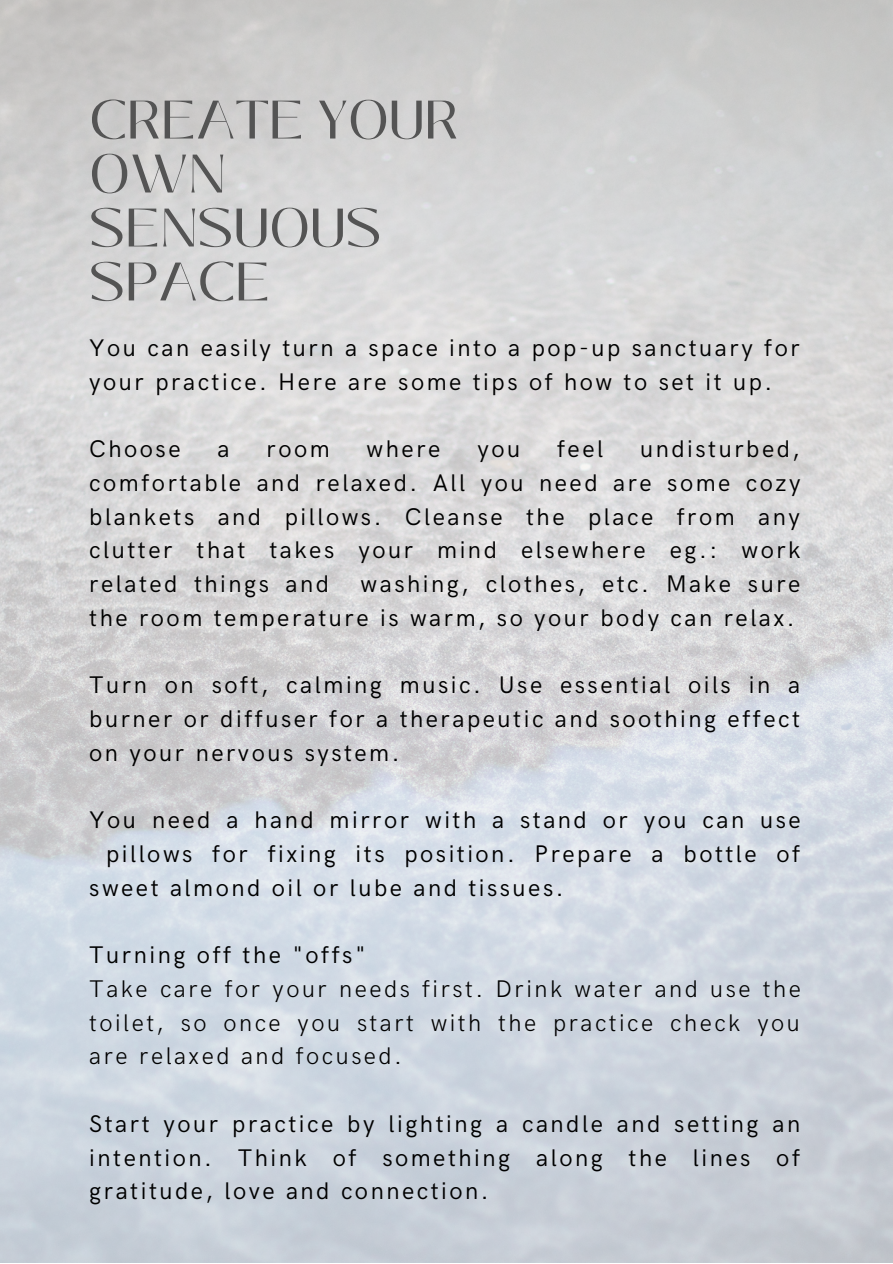
<style>
.page{position:relative;width:893px;height:1264px;background:#fff}
.page>*{position:absolute;margin:0;border:0;box-sizing:border-box;transform-origin:0 0}
.t1{font:54px/54px "Black Mango";color:#545454}
.t2{font:24.15px/33.8px "HK Grotesk";letter-spacing:.105em;color:#000;text-align:justify}
.t3{font:300 24.15px/33.8px "HK Grotesk";letter-spacing:.105em;color:#000;text-align:justify}
</style>
<div class="page">
<img style="left:0;top:0;width:892px;height:1262px">
<p class="t1" style="left:89px;top:93px;width:371px">CREATE YOUR<br>OWN<br>SENSUOUS<br>SPACE</p>
<p class="t2" style="left:89px;top:332px;width:712px">You can easily turn a space into a pop-up sanctuary for your practice. Here are some tips of how to set it up.</p>
<p class="t2" style="left:89px;top:433px;width:93px">Choose</p>
<p class="t2" style="left:217px;top:433px;width:14px">a</p>
<p class="t2" style="left:266px;top:433px;width:65px">room</p>
<p class="t2" style="left:366px;top:433px;width:75px">where</p>
<p class="t2" style="left:477px;top:433px;width:44px">you</p>
<p class="t2" style="left:557px;top:433px;width:48px">feel</p>
<p class="t2" style="left:89px;top:433px;width:712px;text-indent:550px">undisturbed, comfortable and relaxed. All you need are some cozy blankets and pillows. Cleanse the place from any clutter that takes your mind elsewhere eg.: work related things and</p>
<p class="t2" style="left:89px;top:568px;width:712px;text-align:right">washing, clothes, etc. Make sure<br>the room temperature is warm, so your body can relax.</p>
<p class="t2" style="left:89px;top:669px;width:712px">Turn on soft, calming music. Use essential oils in a burner or diffuser for a therapeutic and soothing effect on your nervous system.</p>
<p class="t2" style="left:89px;top:804px;width:713px">You need a hand mirror with a stand or you can use</p>
<p class="t2" style="left:106px;top:837px;width:695px">pillows for fixing its position. Prepare a bottle of</p>
<p class="t2" style="left:89px;top:871px;width:476px">sweet almond oil or lube and tissues.</p>
<p class="t2" style="left:89px;top:939px;width:278px">Turning off the "offs"</p>
<p class="t3" style="left:89px;top:972px;width:713px">Take care for your needs first. Drink water and use the toilet, so once you start with the practice check you are relaxed and focused.</p>
<p class="t2" style="left:89px;top:1107px;width:712px">Start your practice by lighting a candle and setting an intention. Think of something along the lines of gratitude, love and connection.</p>
</div>
